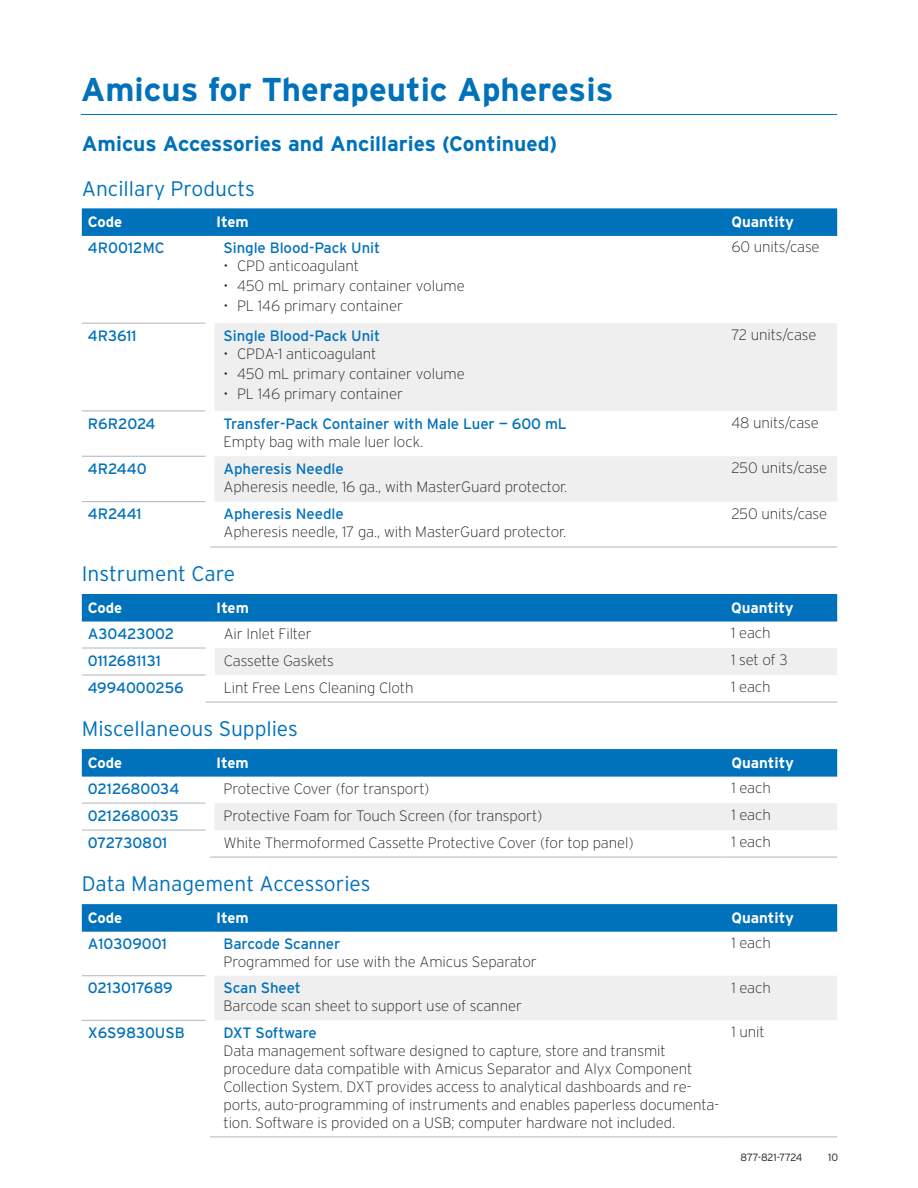
<style>
.page{position:relative;width:918px;height:1188px;background:#fff}
.page>*{position:absolute;margin:0;border:0;box-sizing:border-box;transform-origin:0 0}
.t1{font:700 33px "Interstate";color:#0071bb}
.t2{font:300 21px "Interstate";color:#0071bb}
.t3{font:700 21px "Interstate";color:#0071bb}
.t4{font:200 15px/18px "Interstate";letter-spacing:-.005em;color:#231f20}
.t5{font:15px "Interstate";letter-spacing:-.005em;color:#0071bb}
.t6{font:700 15px "Interstate";color:#fff}
.t7{font:300 10.5px "Interstate";letter-spacing:-.015em;color:#231f20}
</style>
<div class="page">
<div style="left:82px;top:208px;width:755px;height:27px;background:#0071bb"></div>
<svg style="left:215px;top:323px;width:622px;height:178px;fill:#efeff0"></svg>
<hr style="left:82px;top:235px;width:128px;height:1px;background:#0071bb">
<hr style="left:210px;top:235px;width:515px;height:1px;background:#0071bb">
<hr style="left:725px;top:235px;width:112px;height:1px;background:#0071bb">
<hr style="left:82px;top:501px;width:124px;height:1px;background:#b4b5b8">
<hr style="left:82px;top:456px;width:124px;height:1px;background:#b4b5b8">
<hr style="left:82px;top:411px;width:124px;height:1px;background:#b4b5b8">
<hr style="left:82px;top:323px;width:124px;height:1px;background:#b4b5b8">
<hr style="left:210px;top:547px;width:515px;height:1px;background:#b4b5b8">
<hr style="left:725px;top:547px;width:112px;height:1px;background:#b4b5b8">
<div style="left:82px;top:594px;width:755px;height:27px;background:#0071bb"></div>
<div style="left:215px;top:648px;width:622px;height:27px;background:#efeff0"></div>
<hr style="left:82px;top:675px;width:124px;height:1px;background:#b4b5b8">
<hr style="left:82px;top:648px;width:124px;height:1px;background:#b4b5b8">
<hr style="left:206px;top:702px;width:519px;height:1px;background:#b4b5b8">
<hr style="left:725px;top:702px;width:112px;height:1px;background:#b4b5b8">
<hr style="left:82px;top:621px;width:128px;height:1px;background:#0071bb">
<hr style="left:210px;top:621px;width:515px;height:1px;background:#0071bb">
<hr style="left:725px;top:621px;width:112px;height:1px;background:#0071bb">
<div style="left:82px;top:749px;width:755px;height:27px;background:#0071bb"></div>
<div style="left:215px;top:803px;width:622px;height:27px;background:#efeff0"></div>
<hr style="left:82px;top:830px;width:124px;height:1px;background:#b4b5b8">
<hr style="left:82px;top:803px;width:124px;height:1px;background:#b4b5b8">
<hr style="left:210px;top:857px;width:515px;height:1px;background:#b4b5b8">
<hr style="left:725px;top:857px;width:112px;height:1px;background:#b4b5b8">
<hr style="left:82px;top:776px;width:128px;height:1px;background:#0071bb">
<hr style="left:210px;top:776px;width:515px;height:1px;background:#0071bb">
<hr style="left:725px;top:776px;width:112px;height:1px;background:#0071bb">
<div style="left:82px;top:904px;width:755px;height:27px;background:#0071bb"></div>
<div style="left:215px;top:976px;width:622px;height:44px;background:#efeff0"></div>
<hr style="left:82px;top:975px;width:124px;height:1px;background:#b4b5b8">
<hr style="left:82px;top:1020px;width:124px;height:1px;background:#b4b5b8">
<hr style="left:210px;top:1137px;width:515px;height:1px;background:#b4b5b8">
<hr style="left:725px;top:1137px;width:112px;height:1px;background:#b4b5b8">
<hr style="left:82px;top:931px;width:128px;height:1px;background:#0071bb">
<hr style="left:210px;top:931px;width:515px;height:1px;background:#0071bb">
<hr style="left:725px;top:931px;width:112px;height:1px;background:#0071bb">
<hr style="left:81px;top:114px;width:756px;height:1px;background:#0071bb">
<h1 class="t1" style="left:81px;top:71px;width:534px">Amicus for Therapeutic Apheresis</h1>
<h2 class="t3" style="left:82px;top:132px;width:477px">Amicus Accessories and Ancillaries (Continued)</h2>
<h2 class="t2" style="left:82px;top:176px;width:175px">Ancillary Products</h2>
<p class="t6" style="left:88px;top:214px;width:36px">Code</p>
<p class="t6" style="left:216px;top:214px;width:34px">Item</p>
<p class="t6" style="left:731px;top:214px;width:64px">Quantity</p>
<p class="t5" style="left:88px;top:239px;width:78px">4R0012MC</p>
<p class="t5" style="left:224px;top:239px;width:158px">Single Blood-Pack Unit</p>
<p class="t4" style="left:224px;top:257px;width:137px">• CPD anticoagulant</p>
<p class="t4" style="left:224px;top:277px;width:243px">• 450 mL primary container volume</p>
<p class="t4" style="left:224px;top:297px;width:181px">• PL 146 primary container</p>
<p class="t4" style="left:731px;top:238px;width:90px">60 units/case</p>
<p class="t5" style="left:88px;top:327px;width:50px">4R3611</p>
<p class="t5" style="left:224px;top:327px;width:158px">Single Blood-Pack Unit</p>
<p class="t4" style="left:224px;top:345px;width:155px">• CPDA-1 anticoagulant</p>
<p class="t4" style="left:224px;top:365px;width:243px">• 450 mL primary container volume</p>
<p class="t4" style="left:224px;top:384px;width:181px">• PL 146 primary container</p>
<p class="t4" style="left:731px;top:326px;width:87px">72 units/case</p>
<p class="t5" style="left:88px;top:415px;width:69px">R6R2024</p>
<p class="t5" style="left:224px;top:415px;width:345px">Transfer-Pack Container with Male Luer — 600 mL</p>
<p class="t4" style="left:224px;top:432px;width:201px">Empty bag with male luer lock.</p>
<p class="t4" style="left:731px;top:414px;width:89px">48 units/case</p>
<p class="t5" style="left:88px;top:460px;width:60px">4R2440</p>
<p class="t5" style="left:224px;top:460px;width:122px">Apheresis Needle</p>
<p class="t4" style="left:224px;top:478px;width:345px">Apheresis needle, 16 ga., with MasterGuard protector.</p>
<p class="t4" style="left:731px;top:459px;width:97px">250 units/case</p>
<p class="t5" style="left:88px;top:506px;width:55px">4R2441</p>
<p class="t5" style="left:224px;top:506px;width:122px">Apheresis Needle</p>
<p class="t4" style="left:224px;top:523px;width:344px">Apheresis needle, 17 ga., with MasterGuard protector.</p>
<p class="t4" style="left:731px;top:504px;width:97px">250 units/case</p>
<h2 class="t2" style="left:82px;top:562px;width:155px">Instrument Care</h2>
<p class="t6" style="left:88px;top:599px;width:36px">Code</p>
<p class="t6" style="left:216px;top:599px;width:34px">Item</p>
<p class="t6" style="left:731px;top:599px;width:64px">Quantity</p>
<p class="t5" style="left:88px;top:625px;width:88px">A30423002</p>
<p class="t4" style="left:224px;top:624px;width:90px">Air Inlet Filter</p>
<p class="t4" style="left:731px;top:624px;width:41px">1 each</p>
<p class="t5" style="left:88px;top:652px;width:75px">0112681131</p>
<p class="t4" style="left:224px;top:651px;width:112px">Cassette Gaskets</p>
<p class="t4" style="left:731px;top:651px;width:58px">1 set of 3</p>
<p class="t5" style="left:88px;top:679px;width:97px">4994000256</p>
<p class="t4" style="left:224px;top:678px;width:191px">Lint Free Lens Cleaning Cloth</p>
<p class="t4" style="left:731px;top:678px;width:41px">1 each</p>
<h2 class="t2" style="left:82px;top:717px;width:218px">Miscellaneous Supplies</h2>
<p class="t6" style="left:88px;top:754px;width:36px">Code</p>
<p class="t6" style="left:216px;top:754px;width:34px">Item</p>
<p class="t6" style="left:731px;top:754px;width:64px">Quantity</p>
<p class="t5" style="left:88px;top:780px;width:93px">0212680034</p>
<p class="t4" style="left:224px;top:779px;width:207px">Protective Cover (for transport)</p>
<p class="t4" style="left:731px;top:779px;width:41px">1 each</p>
<p class="t5" style="left:88px;top:807px;width:92px">0212680035</p>
<p class="t4" style="left:224px;top:806px;width:320px">Protective Foam for Touch Screen (for transport)</p>
<p class="t4" style="left:731px;top:806px;width:41px">1 each</p>
<p class="t5" style="left:88px;top:834px;width:81px">072730801</p>
<p class="t4" style="left:224px;top:833px;width:412px">White Thermoformed Cassette Protective Cover (for top panel)</p>
<p class="t4" style="left:731px;top:833px;width:41px">1 each</p>
<h2 class="t2" style="left:82px;top:872px;width:290px">Data Management Accessories</h2>
<p class="t6" style="left:88px;top:909px;width:36px">Code</p>
<p class="t6" style="left:216px;top:909px;width:34px">Item</p>
<p class="t6" style="left:731px;top:909px;width:64px">Quantity</p>
<p class="t5" style="left:88px;top:935px;width:81px">A10309001</p>
<p class="t5" style="left:224px;top:935px;width:118px">Barcode Scanner</p>
<p class="t4" style="left:224px;top:953px;width:315px">Programmed for use with the Amicus Separator</p>
<p class="t4" style="left:731px;top:934px;width:41px">1 each</p>
<p class="t5" style="left:88px;top:980px;width:86px">0213017689</p>
<p class="t5" style="left:224px;top:980px;width:79px">Scan Sheet</p>
<p class="t4" style="left:224px;top:997px;width:300px">Barcode scan sheet to support use of scanner</p>
<p class="t5" style="left:88px;top:1024px;width:99px">X6S9830USB</p>
<p class="t5" style="left:224px;top:1024px;width:95px">DXT Software</p>
<p class="t4" style="left:224px;top:1042px;width:497px">Data management software designed to capture, store and transmit procedure data compatible with Amicus Separator and Alyx Component Collection System. DXT provides access to analytical dashboards and re&shy;ports, auto-programming of instruments and enables paperless documenta&shy;tion. Software is provided on a USB; computer hardware not included.</p>
<p class="t4" style="left:731px;top:978px;width:41px">1 each</p>
<p class="t4" style="left:731px;top:1023px;width:35px">1 unit</p>
<p class="t7" style="left:741px;top:1151px;width:63px">877-821-7724</p>
<p class="t7" style="left:828px;top:1151px;width:12px">10</p>
</div>
